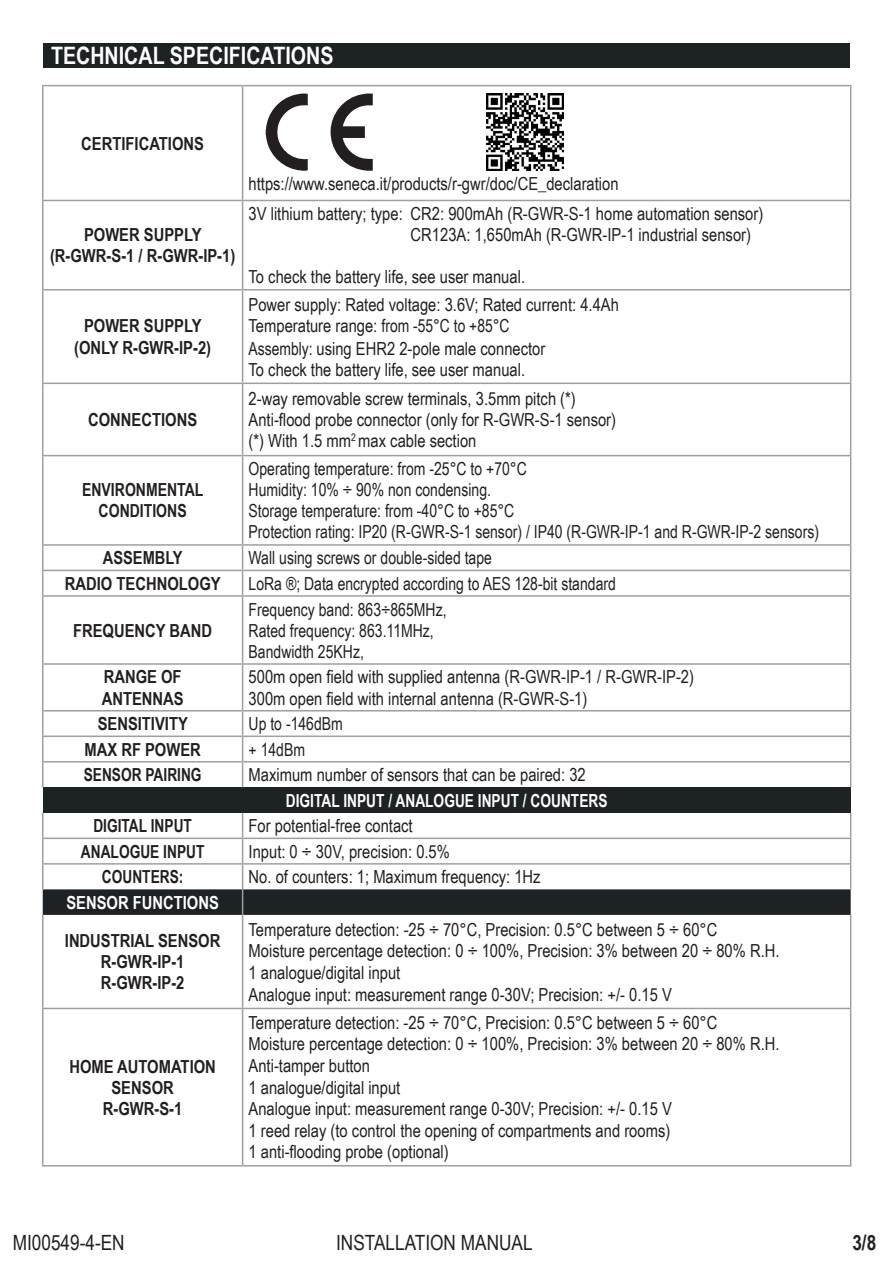
<style>
.page{position:relative;width:893px;height:1263px;background:#fff}
.page>*{position:absolute;margin:0;border:0;box-sizing:border-box;transform-origin:0 0}
.t1{font:700 24px "Arial Narrow";color:#fff}
.t2{font:21px "Arial Narrow";color:#231f20}
.t3{font:700 21px "Arial Narrow";color:#231f20}
.t4{font:18px/21.6px "Arial Narrow";color:#231f20}
.t5{font:18px/21px "Arial Narrow";color:#231f20;scale:.95 1}
.t6{font:700 18px/21px "Arial Narrow";color:#231f20;text-align:center}
.t7{font:700 18px "Arial Narrow";color:#231f20;scale:.93 1}
.t8{font:700 18px "Arial Narrow";color:#fff;scale:.93 1}
.t9{font:700 18px/21px "Arial Narrow";color:#231f20;text-align:center;scale:.95 1}
.t10{font:700 18px "Arial Narrow";color:#fff}
</style>
<div class="page">
<div style="left:43px;top:43px;width:807px;height:24px;background:#1d2225"></div>
<div style="left:43px;top:787px;width:808px;height:26px;background:#1d2225"></div>
<hr style="left:42px;top:85px;width:201px;height:1px;background:#9da0a1">
<hr style="left:42px;top:86px;width:1px;height:114px;background:#9da0a1">
<hr style="left:42px;top:201px;width:1px;height:88px;background:#9da0a1">
<hr style="left:42px;top:289px;width:201px;height:1px;background:#9da0a1">
<hr style="left:42px;top:290px;width:1px;height:93px;background:#9da0a1">
<hr style="left:42px;top:383px;width:201px;height:1px;background:#9da0a1">
<hr style="left:42px;top:384px;width:1px;height:71px;background:#9da0a1">
<hr style="left:42px;top:200px;width:201px;height:1px;background:#9da0a1">
<hr style="left:243px;top:200px;width:608px;height:1px;background:#9da0a1">
<hr style="left:243px;top:85px;width:608px;height:1px;background:#9da0a1">
<hr style="left:242px;top:86px;width:1px;height:114px;background:#9da0a1">
<hr style="left:850px;top:86px;width:1px;height:114px;background:#9da0a1">
<hr style="left:242px;top:201px;width:1px;height:88px;background:#9da0a1">
<hr style="left:850px;top:201px;width:1px;height:88px;background:#9da0a1">
<hr style="left:243px;top:289px;width:608px;height:1px;background:#9da0a1">
<hr style="left:242px;top:290px;width:1px;height:93px;background:#9da0a1">
<hr style="left:850px;top:290px;width:1px;height:93px;background:#9da0a1">
<hr style="left:243px;top:383px;width:608px;height:1px;background:#9da0a1">
<hr style="left:242px;top:384px;width:1px;height:71px;background:#9da0a1">
<hr style="left:850px;top:384px;width:1px;height:71px;background:#9da0a1">
<hr style="left:242px;top:456px;width:1px;height:88px;background:#9da0a1">
<svg style="left:242px;top:546px;width:1px;height:49px"></svg>
<hr style="left:242px;top:597px;width:1px;height:66px;background:#9da0a1">
<svg style="left:242px;top:711px;width:1px;height:76px"></svg>
<hr style="left:242px;top:915px;width:1px;height:93px;background:#9da0a1">
<hr style="left:242px;top:1009px;width:1px;height:156px;background:#9da0a1">
<hr style="left:242px;top:665px;width:1px;height:45px;background:#9da0a1">
<hr style="left:42px;top:663px;width:201px;height:2px;background:#9d9f9f">
<hr style="left:42px;top:665px;width:1px;height:45px;background:#9d9f9f">
<hr style="left:243px;top:663px;width:608px;height:2px;background:#9d9f9f">
<hr style="left:850px;top:665px;width:1px;height:45px;background:#9d9f9f">
<hr style="left:42px;top:710px;width:201px;height:1px;background:#9d9f9f">
<hr style="left:243px;top:710px;width:608px;height:1px;background:#9d9f9f">
<hr style="left:42px;top:455px;width:201px;height:1px;background:#9da0a1">
<hr style="left:42px;top:456px;width:1px;height:88px;background:#9da0a1">
<hr style="left:243px;top:455px;width:608px;height:1px;background:#9da0a1">
<hr style="left:850px;top:456px;width:1px;height:88px;background:#9da0a1">
<hr style="left:42px;top:544px;width:201px;height:2px;background:#9da0a1">
<hr style="left:243px;top:544px;width:608px;height:2px;background:#9da0a1">
<hr style="left:42px;top:570px;width:201px;height:1px;background:#9da0a1">
<svg style="left:42px;top:546px;width:1px;height:49px"></svg>
<hr style="left:243px;top:570px;width:608px;height:1px;background:#9da0a1">
<svg style="left:850px;top:546px;width:1px;height:49px"></svg>
<hr style="left:42px;top:595px;width:201px;height:2px;background:#9da0a1">
<hr style="left:42px;top:597px;width:1px;height:66px;background:#9da0a1">
<hr style="left:243px;top:595px;width:608px;height:2px;background:#9da0a1">
<hr style="left:850px;top:597px;width:1px;height:66px;background:#9da0a1">
<hr style="left:42px;top:735px;width:201px;height:2px;background:#9da0a1">
<hr style="left:243px;top:735px;width:608px;height:2px;background:#9da0a1">
<hr style="left:42px;top:761px;width:201px;height:1px;background:#9da0a1">
<svg style="left:42px;top:711px;width:1px;height:76px"></svg>
<hr style="left:243px;top:761px;width:608px;height:1px;background:#9da0a1">
<svg style="left:850px;top:711px;width:1px;height:76px"></svg>
<svg style="left:42px;top:813px;width:809px;height:102px"></svg>
<hr style="left:42px;top:915px;width:1px;height:93px;background:#9da0a1">
<hr style="left:850px;top:915px;width:1px;height:93px;background:#9da0a1">
<hr style="left:42px;top:1008px;width:201px;height:1px;background:#9da0a1">
<hr style="left:42px;top:1009px;width:1px;height:156px;background:#9da0a1">
<hr style="left:243px;top:1008px;width:608px;height:1px;background:#9da0a1">
<hr style="left:850px;top:1009px;width:1px;height:156px;background:#9da0a1">
<hr style="left:42px;top:1165px;width:201px;height:1px;background:#9da0a1">
<hr style="left:243px;top:1165px;width:608px;height:1px;background:#9da0a1">
<svg style="left:330px;top:94px;width:43px;height:77px"></svg>
<svg style="left:266px;top:94px;width:42px;height:77px"></svg>
<img style="left:487px;top:94px;width:76px;height:76px">
<h1 class="t1" style="left:51px;top:37px;width:284px">TECHNICAL SPECIFICATIONS</h1>
<p class="t6" style="left:81px;top:132px;width:124px">CERTIFICATIONS</p>
<p class="t6" style="left:50px;top:223px;width:187px">POWER SUPPLY (R-GWR-S-1 / R-GWR-IP-1)</p>
<p class="t6" style="left:74px;top:314px;width:138px;line-height:21.6px">POWER SUPPLY (ONLY R-GWR-IP-2)</p>
<p class="t6" style="left:88px;top:408px;width:111px">CONNECTIONS</p>
<p class="t9" style="left:82px;top:479px;width:129px">ENVIRONMENTAL<br>CONDITIONS</p>
<p class="t4" style="left:249px;top:172px;width:371px">https://www.seneca.it/products/r-gwr/doc/CE_declaration</p>
<p class="t4" style="left:411px;top:203px;width:354px;line-height:21px;text-indent:-162px">3V lithium battery; type: CR2: 900mAh (R-GWR-S-1 home automation sensor)<br>CR123A: 1,650mAh (R-GWR-IP-1 industrial sensor)</p>
<p class="t4" style="left:249px;top:265px;width:278px">To check the battery life, see user manual.</p>
<p class="t4" style="left:249px;top:293px;width:372px">Power supply: Rated voltage: 3.6V; Rated current: 4.4Ah Temperature range: from -55°C to +85°C<br>Assembly: using EHR2 2-pole male connector<br>To check the battery life, see user manual.</p>
<p class="t4" style="left:249px;top:387px;width:369px;line-height:21px">2-way removable screw terminals, 3.5mm pitch (*)<br>Anti-flood probe connector (only for R-GWR-S-1 sensor) (*) With 1.5 mm<sup>2</sup> max cable section</p>
<p class="t5" style="left:249px;top:458px;width:602px">Operating temperature: from -25°C to +70°C<br>Humidity: 10% ÷ 90% non condensing.<br>Storage temperature: from -40°C to +85°C<br>Protection rating: IP20 (R-GWR-S-1 sensor) / IP40 (R-GWR-IP-1 and R-GWR-IP-2 sensors)</p>
<p class="t6" style="left:103px;top:546px;width:81px">ASSEMBLY</p>
<p class="t5" style="left:249px;top:547px;width:258px">Wall using screws or double-sided tape</p>
<p class="t6" style="left:65px;top:572px;width:157px">RADIO TECHNOLOGY</p>
<p class="t5" style="left:249px;top:572px;width:388px">LoRa ®; Data encrypted according to AES 128-bit standard</p>
<p class="t6" style="left:73px;top:619px;width:141px">FREQUENCY BAND</p>
<p class="t5" style="left:249px;top:598px;width:210px">Frequency band: 863÷865MHz,<br>Rated frequency: 863.11MHz,<br>Bandwidth 25KHz,</p>
<p class="t6" style="left:102px;top:665px;width:83px;line-height:21.6px;text-align:left">RANGE OF<br>ANTENNAS</p>
<p class="t4" style="left:249px;top:665px;width:447px">500m open field with supplied antenna (R-GWR-IP-1 / R-GWR-IP-2)<br>300m open field with internal antenna (R-GWR-S-1)</p>
<p class="t6" style="left:98px;top:712px;width:92px">SENSITIVITY</p>
<p class="t5" style="left:249px;top:712px;width:101px">Up to -146dBm</p>
<p class="t6" style="left:84px;top:738px;width:118px">MAX RF POWER</p>
<p class="t5" style="left:249px;top:738px;width:61px">+ 14dBm</p>
<p class="t7" style="left:84px;top:761px;width:128px">SENSOR PAIRING</p>
<p class="t4" style="left:249px;top:763px;width:339px">Maximum number of sensors that can be paired: 32</p>
<p class="t8" style="left:286px;top:787px;width:347px">DIGITAL INPUT / ANALOGUE INPUT / COUNTERS</p>
<p class="t7" style="left:93px;top:812px;width:108px">DIGITAL INPUT</p>
<p class="t4" style="left:249px;top:814px;width:166px">For potential-free contact</p>
<p class="t7" style="left:81px;top:838px;width:134px">ANALOGUE INPUT</p>
<p class="t4" style="left:249px;top:840px;width:203px">Input: 0 ÷ 30V, precision: 0.5%</p>
<p class="t7" style="left:102px;top:863px;width:89px">COUNTERS:</p>
<p class="t4" style="left:249px;top:865px;width:294px">No. of counters: 1; Maximum frequency: 1Hz</p>
<p class="t10" style="left:66px;top:889px;width:154px">SENSOR FUNCTIONS</p>
<p class="t6" style="left:65px;top:929px;width:157px">INDUSTRIAL SENSOR<br>R-GWR-IP-1<br>R-GWR-IP-2</p>
<p class="t4" style="left:249px;top:918px;width:532px">Temperature detection: -25 ÷ 70°C, Precision: 0.5°C between 5 ÷ 60°C<br>Moisture percentage detection: 0 ÷ 100%, Precision: 3% between 20 ÷ 80% R.H.<br>1 analogue/digital input<br>Analogue input: measurement range 0-30V; Precision: +/- 0.15 V</p>
<p class="t6" style="left:69px;top:1055px;width:148px">HOME AUTOMATION<br>SENSOR<br>R-GWR-S-1</p>
<p class="t4" style="left:249px;top:1011px;width:532px">Temperature detection: -25 ÷ 70°C, Precision: 0.5°C between 5 ÷ 60°C<br>Moisture percentage detection: 0 ÷ 100%, Precision: 3% between 20 ÷ 80% R.H.<br>Anti-tamper button<br>1 analogue/digital input<br>Analogue input: measurement range 0-30V; Precision: +/- 0.15 V<br>1 reed relay (to control the opening of compartments and rooms)<br>1 anti-flooding probe (optional)</p>
<p class="t2" style="left:13px;top:1227px;width:113px">MI00549-4-EN</p>
<p class="t2" style="left:336px;top:1227px;width:198px">INSTALLATION MANUAL</p>
<p class="t3" style="left:852px;top:1227px;width:25px">3/8</p>
</div>
